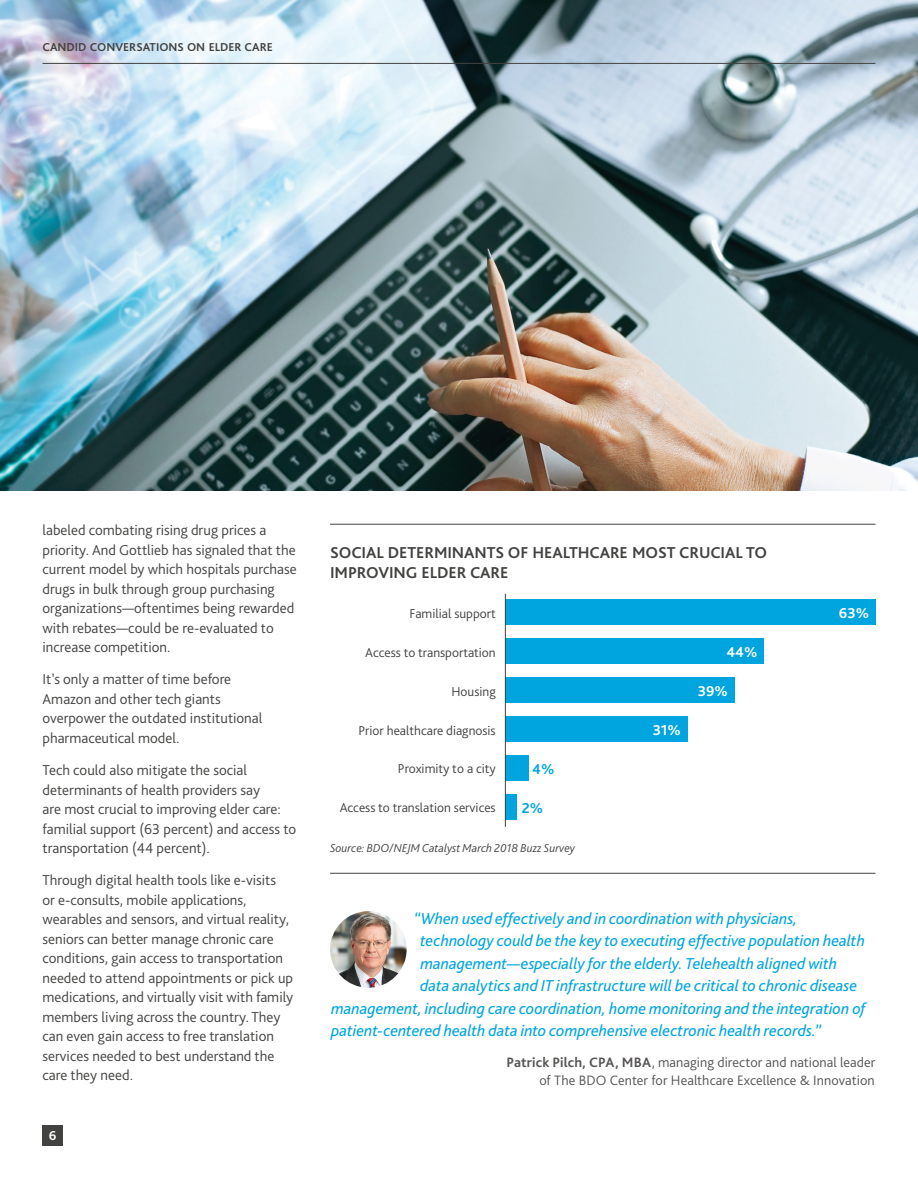
<style>
.page{position:relative;width:918px;height:1188px;background:#fff}
.page>*{position:absolute;margin:0;border:0;box-sizing:border-box;transform-origin:0 0}
.t1{font:italic 16.5px "Bliss Pro";color:#00a4df}
.t2{font:700 16.5px/19.5px "Bliss Pro";letter-spacing:-.005em;color:#424241}
.t3{font:300 15px/19.5px "Bliss Pro";color:#424241}
.t4{font:700 15px "Bliss Pro";color:#fff}
.t5{font:700 15px "Bliss Pro";color:#00a4df}
.t6{font:300 14.25px/18px "Bliss Pro";letter-spacing:.005em;color:#565453;text-align:right}
.t7{font:300 13.5px "Bliss Pro";color:#424241}
.t8{font:700 13.5px "Bliss Pro";color:#fff}
.t9{font:italic 300 12px "Bliss Pro";color:#424241}
.t10{font:700 12px "Bliss Pro";color:#424241}
.s1{font-weight:700}
</style>
<div class="page">
<img style="left:0;top:0;width:918px;height:491px">
<div style="left:505px;top:600px;width:370px;height:25px;background:#00a4df"></div>
<div style="left:505px;top:639px;width:259px;height:25px;background:#00a4df"></div>
<div style="left:505px;top:678px;width:229px;height:25px;background:#00a4df"></div>
<div style="left:505px;top:717px;width:182px;height:25px;background:#00a4df"></div>
<div style="left:505px;top:756px;width:24px;height:25px;background:#00a4df"></div>
<div style="left:505px;top:795px;width:12px;height:25px;background:#00a4df"></div>
<hr style="left:330px;top:524px;width:545px;height:1px;background:#424241">
<hr style="left:330px;top:873px;width:545px;height:1px;background:#424241">
<img style="left:330px;top:911px;width:77px;height:77px;border-radius:38px">
<hr style="left:505px;top:594px;width:1px;height:233px;background:#424241">
<div style="left:43px;top:1125px;width:20px;height:20px;background:#424241"></div>
<hr style="left:43px;top:63px;width:832px;height:1px;background:#424241">
<p class="t10" style="left:43px;top:40px;width:232px">CANDID CONVERSATIONS ON ELDER CARE</p>
<p class="t3" style="left:43px;top:520px;width:256px">labeled combating rising drug prices a priority. And Gottlieb has signaled that the current model by which hospitals purchase drugs in bulk through group purchasing organizations—oftentimes being rewarded with rebates—could be re-evaluated to increase competition.</p>
<p class="t3" style="left:43px;top:669px;width:221px">It’s only a matter of time before<br>Amazon and other tech giants overpower the outdated institutional pharmaceutical model.</p>
<p class="t3" style="left:43px;top:760px;width:255px">Tech could also mitigate the social determinants of health providers say<br>are most crucial to improving elder care: familial support (63 percent) and access to transportation (44 percent).</p>
<p class="t3" style="left:43px;top:870px;width:252px">Through digital health tools like e-visits<br>or e-consults, mobile applications, wearables and sensors, and virtual reality, seniors can better manage chronic care conditions, gain access to transportation needed to attend appointments or pick up medications, and virtually visit with family members living across the country. They can even gain access to free translation services needed to best understand the care they need.</p>
<p class="t8" style="left:49px;top:1128px;width:9px">6</p>
<p class="t2" style="left:330px;top:543px;width:439px">SOCIAL DETERMINANTS OF HEALTHCARE MOST CRUCIAL TO<br>IMPROVING ELDER CARE</p>
<p class="t7" style="left:410px;top:606px;width:88px">Familial support</p>
<p class="t7" style="left:365px;top:644px;width:132px">Access to transportation</p>
<p class="t7" style="left:451px;top:683px;width:46px">Housing</p>
<p class="t7" style="left:358px;top:722px;width:139px">Prior healthcare diagnosis</p>
<p class="t7" style="left:398px;top:761px;width:99px">Proximity to a city</p>
<p class="t7" style="left:340px;top:799px;width:158px">Access to translation services</p>
<p class="t4" style="left:726px;top:643px;width:32px">44%</p>
<p class="t4" style="left:698px;top:682px;width:32px">39%</p>
<p class="t4" style="left:653px;top:721px;width:29px">31%</p>
<p class="t5" style="left:532px;top:760px;width:24px">4%</p>
<p class="t5" style="left:522px;top:799px;width:23px">2%</p>
<p class="t9" style="left:330px;top:840px;width:247px">Source: BDO/NEJM Catalyst March 2018 Buzz Survey</p>
<p class="t4" style="left:839px;top:604px;width:32px">63%</p>
<p class="t1" style="left:414px;top:908px;width:385px">“When used effectively and in coordination with physicians,</p>
<p class="t1" style="left:420px;top:930px;width:446px">technology could be the key to executing effective population health</p>
<p class="t1" style="left:420px;top:953px;width:418px">management—especially for the elderly. Telehealth aligned with</p>
<p class="t1" style="left:420px;top:975px;width:438px">data analytics and IT infrastructure will be critical to chronic disease</p>
<p class="t1" style="left:331px;top:998px;width:536px">management, including care coordination, home monitoring and the integration of</p>
<p class="t1" style="left:331px;top:1021px;width:492px">patient-centered health data into comprehensive electronic health records.”</p>
<p class="t6" style="left:506px;top:1053px;width:371px"><span class="s1">Patrick Pilch, CPA, MBA</span>, managing director and national leader of The BDO Center for Healthcare Excellence &amp; Innovation</p>
</div>
